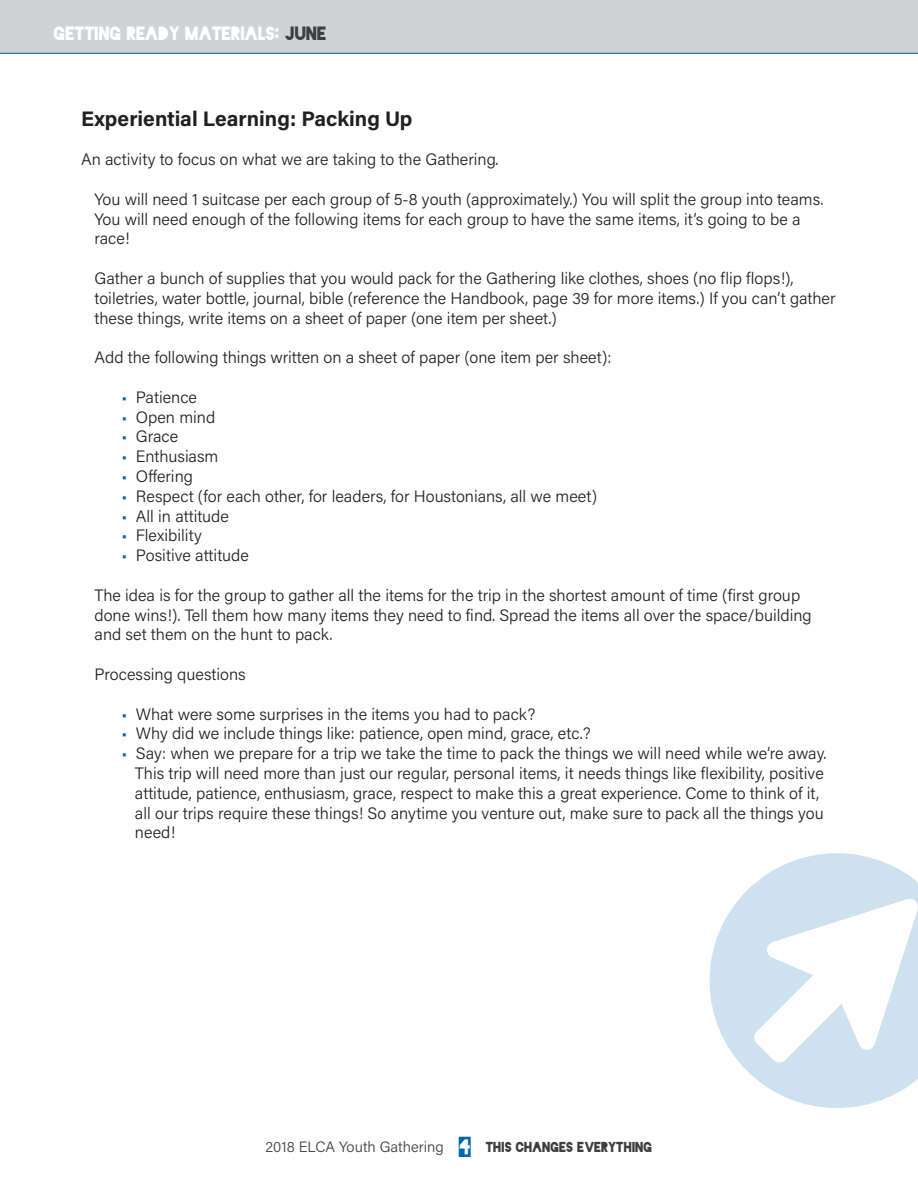
<style>
.page{position:relative;width:918px;height:1188px;background:#fff}
.page>*{position:absolute;margin:0;border:0;box-sizing:border-box;transform-origin:0 0}
.t1{font:700 21px "Acumin Pro";color:#231f20}
.t2{font:18px "Blackout Midnight";color:#fff}
.t3{font:300 16.5px/19.8px "Acumin Pro";color:#231f20}
.t4{font:300 15px "Acumin Pro";color:#3e3e3f}
.s1{color:#3e3e3f}
.s2{color:#0068a9}
.s3{font-family:"Blackout 2 AM";font-weight:400;font-size:24px;color:#0068a9}
.s4{font-family:"Blackout Midnight";font-weight:400;font-size:13.5px}
</style>
<div class="page">
<svg style="left:710px;top:853px;width:208px;height:255px;fill:#cde1ee"></svg>
<svg style="left:754px;top:898px;width:164px;height:165px"></svg>
<div style="left:0;top:0;width:918px;height:54px;background:#d1d2d4"></div>
<p class="t2" style="left:54px;top:26px;width:274px">GETTING READY MATERIALS: <span class="s1">JUNE</span></p>
<p class="t1" style="left:81px;top:103px;width:333px">Experiential Learning: Packing Up</p>
<p class="t3" style="left:81px;top:149px;width:419px">An activity to focus on what we are taking to the Gathering.</p>
<p class="t3" style="left:94px;top:188px;width:731px">You will need 1 suitcase per each group of 5-8 youth (approximately.) You will split the group into teams.<br>You will need enough of the following items for each group to have the same items, it’s going to be a race!</p>
<p class="t3" style="left:94px;top:268px;width:743px">Gather a bunch of supplies that you would pack for the Gathering like clothes, shoes (no flip flops!), toiletries, water bottle, journal, bible (reference the Handbook, page 39 for more items.) If you can’t gather these things, write items on a sheet of paper (one item per sheet.)</p>
<p class="t3" style="left:94px;top:347px;width:518px">Add the following things written on a sheet of paper (one item per sheet):</p>
<p class="t3" style="left:121px;top:386px;width:77px"><span class="s2">•</span> Patience</p>
<p class="t3" style="left:121px;top:406px;width:95px"><span class="s2">•</span> Open mind</p>
<p class="t3" style="left:121px;top:426px;width:58px"><span class="s2">•</span> Grace</p>
<p class="t3" style="left:121px;top:446px;width:98px"><span class="s2">•</span> Enthusiasm</p>
<p class="t3" style="left:121px;top:466px;width:73px"><span class="s2">•</span> Offering</p>
<p class="t3" style="left:121px;top:485px;width:477px"><span class="s2">•</span> Respect (for each other, for leaders, for Houstonians, all we meet)</p>
<p class="t3" style="left:121px;top:505px;width:109px"><span class="s2">•</span> All in attitude</p>
<p class="t3" style="left:121px;top:525px;width:82px"><span class="s2">•</span> Flexibility</p>
<p class="t3" style="left:121px;top:545px;width:129px"><span class="s2">•</span> Positive attitude</p>
<p class="t3" style="left:94px;top:584px;width:719px">The idea is for the group to gather all the items for the trip in the shortest amount of time (first group done wins!). Tell them how many items they need to find. Spread the items all over the space/building and set them on the hunt to pack.</p>
<p class="t3" style="left:94px;top:664px;width:153px">Processing questions</p>
<p class="t3" style="left:121px;top:703px;width:415px"><span class="s2">•</span> What were some surprises in the items you had to pack?</p>
<p class="t3" style="left:121px;top:723px;width:471px"><span class="s2">•</span> Why did we include things like: patience, open mind, grace, etc.?</p>
<p class="t3" style="left:135px;top:743px;width:693px;text-indent:-13px"><span class="s2">•</span> Say: when we prepare for a trip we take the time to pack the things we will need while we’re away.<br>This trip will need more than just our regular, personal items, it needs things like flexibility, positive attitude, patience, enthusiasm, grace, respect to make this a great experience. Come to think of it, all our trips require these things! So anytime you venture out, make sure to pack all the things you need!</p>
<p class="t4" style="left:265px;top:1136px;width:389px">2018 ELCA Youth Gathering <span class="s3">4</span> <span class="s4">THIS CHANGES EVERYTHING</span></p>
</div>
